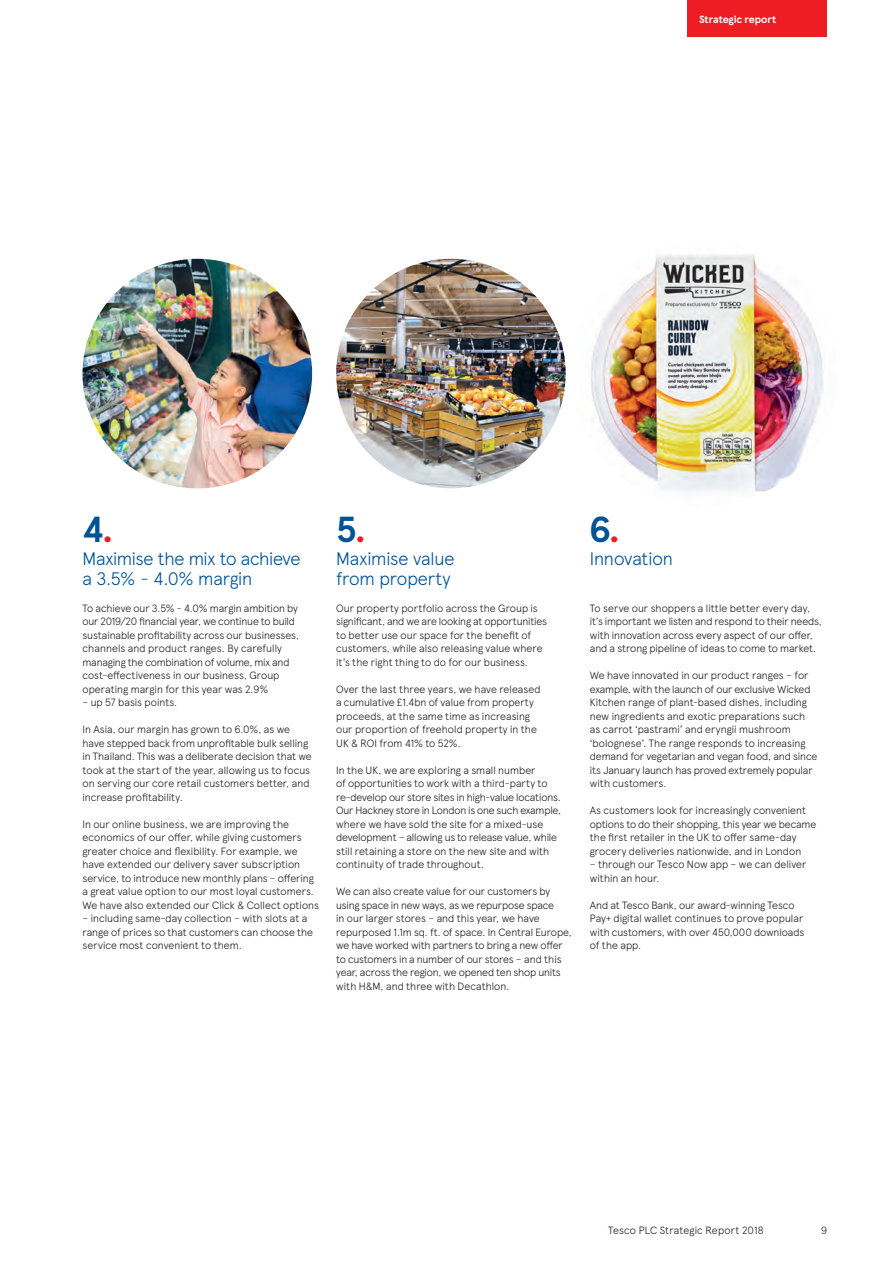
<style>
.page{position:relative;width:893px;height:1263px;background:#fff}
.page>*{position:absolute;margin:0;border:0;box-sizing:border-box;transform-origin:0 0}
._09a_Large_Number{font:700 36px "TESCO Modern";color:#015396}
._01_Section_or_Headi{font:300 18px/19.5px "TESCO Modern";letter-spacing:-.015em;color:#015396}
._04a_Body_Copy{font:300 10.5px/13.5px "TESCO Modern";color:#231f20}
._00_Folio_right{font:300 10.5px "TESCO Modern";letter-spacing:.015em;color:#231f20}
._00_Section_Heading{font:700 10.5px "TESCO Modern";letter-spacing:-.01em;color:#fff}
.s1{color:#ee1d23}
</style>
<div class="page">
<img style="left:83px;top:259px;width:229px;height:229px;border-radius:115px">
<img style="left:336px;top:259px;width:230px;height:229px;border-radius:115px">
<img style="left:571px;top:240px;width:267px;height:267px;border-radius:133px">
<div style="left:687px;top:0;width:140px;height:36px;background:#ee1d23"></div>
<p class="_00_Section_Heading" style="left:699px;top:12px;width:79px">Strategic report</p>
<p class="_09a_Large_Number" style="left:83px;top:502px;width:33px">4<span class="s1">.</span></p>
<p class="_01_Section_or_Headi" style="left:83px;top:548px;width:220px">Maximise the mix to achieve a 3.5% - 4.0% margin</p>
<p class="_04a_Body_Copy" style="left:83px;top:600px;width:218px">To achieve our 3.5% - 4.0% margin ambition by our 2019/20 financial year, we continue to build sustainable profitability across our businesses, channels and product ranges. By carefully managing the combination of volume, mix and cost-effectiveness in our business, Group operating margin for this year was 2.9%</p>
<p class="_04a_Body_Copy" style="left:83px;top:695px;width:96px">– up 57 basis points.</p>
<p class="_04a_Body_Copy" style="left:83px;top:722px;width:231px">In Asia, our margin has grown to 6.0%, as we have stepped back from unprofitable bulk selling in Thailand. This was a deliberate decision that we took at the start of the year, allowing us to focus on serving our core retail customers better, and increase profitability.</p>
<p class="_04a_Body_Copy" style="left:83px;top:816px;width:238px">In our online business, we are improving the economics of our offer, while giving customers greater choice and flexibility. For example, we have extended our delivery saver subscription service, to introduce new monthly plans – offering a great value option to our most loyal customers.<br>We have also extended our Click &amp; Collect options</p>
<p class="_04a_Body_Copy" style="left:83px;top:911px;width:232px">– including same-day collection – with slots at a range of prices so that customers can choose the service most convenient to them.</p>
<p class="_09a_Large_Number" style="left:336px;top:502px;width:32px">5<span class="s1">.</span></p>
<p class="_01_Section_or_Headi" style="left:336px;top:548px;width:120px">Maximise value from property</p>
<p class="_04a_Body_Copy" style="left:336px;top:600px;width:212px">Our property portfolio across the Group is significant, and we are looking at opportunities to better use our space for the benefit of customers, while also releasing value where it’s the right thing to do for our business.</p>
<p class="_04a_Body_Copy" style="left:336px;top:681px;width:206px">Over the last three years, we have released a cumulative £1.4bn of value from property proceeds, at the same time as increasing our proportion of freehold property in the UK &amp; ROI from 41% to 52%.</p>
<p class="_04a_Body_Copy" style="left:336px;top:762px;width:226px">In the UK, we are exploring a small number<br>of opportunities to work with a third-party to re-develop our store sites in high-value locations.<br>Our Hackney store in London is one such example, where we have sold the site for a mixed-use development – allowing us to release value, while still retaining a store on the new site and with continuity of trade throughout.</p>
<p class="_04a_Body_Copy" style="left:336px;top:884px;width:237px">We can also create value for our customers by using space in new ways, as we repurpose space<br>in our larger stores – and this year, we have repurposed 1.1m sq. ft. of space. In Central Europe, we have worked with partners to bring a new offer to customers in a number of our stores – and this year, across the region, we opened ten shop units with H&amp;M, and three with Decathlon.</p>
<p class="_09a_Large_Number" style="left:590px;top:502px;width:32px">6<span class="s1">.</span></p>
<p class="_01_Section_or_Headi" style="left:590px;top:548px;width:85px">Innovation</p>
<p class="_04a_Body_Copy" style="left:590px;top:600px;width:233px">To serve our shoppers a little better every day, it’s important we listen and respond to their needs, with innovation across every aspect of our offer, and a strong pipeline of ideas to come to market.</p>
<p class="_04a_Body_Copy" style="left:590px;top:668px;width:229px">We have innovated in our product ranges – for example, with the launch of our exclusive Wicked Kitchen range of plant-based dishes, including new ingredients and exotic preparations such as carrot ‘pastrami’ and eryngii mushroom ‘bolognese’. The range responds to increasing demand for vegetarian and vegan food, and since its January launch has proved extremely popular with customers.</p>
<p class="_04a_Body_Copy" style="left:590px;top:803px;width:228px">As customers look for increasingly convenient options to do their shopping, this year we became the first retailer in the UK to offer same-day grocery deliveries nationwide, and in London</p>
<p class="_04a_Body_Copy" style="left:590px;top:857px;width:218px">– through our Tesco Now app – we can deliver within an hour.</p>
<p class="_04a_Body_Copy" style="left:590px;top:897px;width:216px">And at Tesco Bank, our award-winning Tesco Pay+ digital wallet continues to prove popular with customers, with over 450,000 downloads of the app.</p>
<p class="_00_Folio_right" style="left:608px;top:1223px;width:157px">Tesco PLC Strategic Report 2018</p>
<p class="_00_Folio_right" style="left:821px;top:1223px;width:7px">9</p>
</div>
